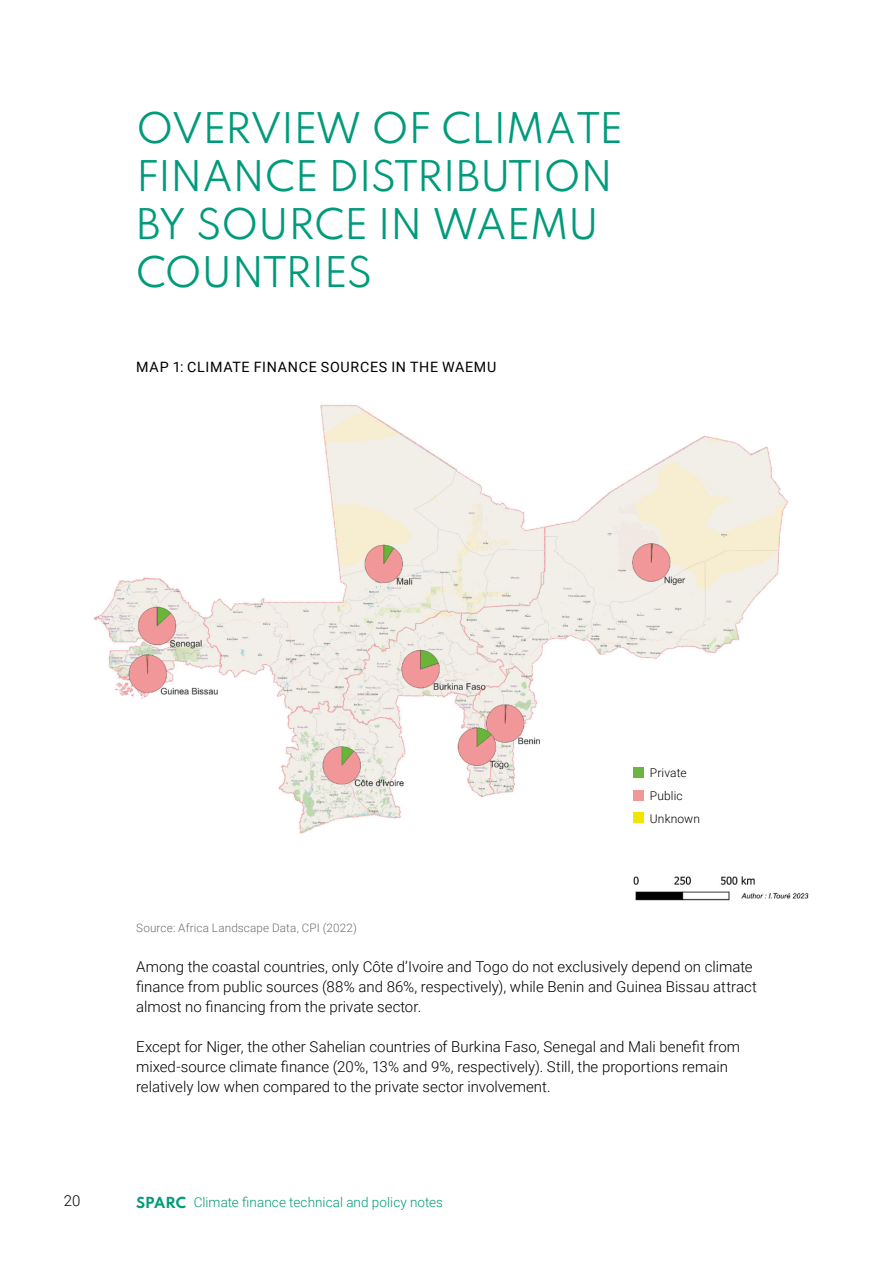
<style>
.page{position:relative;width:893px;height:1263px;background:#fff}
.page>*{position:absolute;margin:0;border:0;box-sizing:border-box;transform-origin:0 0}
.t1{font:100 37.5px/48px "Spartan";letter-spacing:-.015em;color:#009b7a}
.t2{font:300 15px/20.2px "Roboto";color:#000}
.t3{font:14.25px "Roboto";letter-spacing:.05em;color:#000}
.t4{font:300 13.5px "Roboto";letter-spacing:.005em;color:#009b7a}
.t5{font:300 12px/23px "Roboto";letter-spacing:.01em;color:#000}
.t6{font:300 11.7px "Roboto";letter-spacing:.015em;color:#706f6f}
.s1{font-family:"Spartan";font-weight:100}
</style>
<div class="page">
<img style="left:93px;top:404px;width:716px;height:497px">
<div style="left:634px;top:767px;width:10px;height:10px;background:#6bb541"></div>
<div style="left:634px;top:790px;width:10px;height:10px;background:#f39696"></div>
<div style="left:634px;top:813px;width:10px;height:10px;background:#f2e600"></div>
<h1 class="t1" style="left:136px;top:103px;width:489px">OVERVIEW OF CLIMATE<br>FINANCE DISTRIBUTION<br>BY SOURCE IN WAEMU<br>COUNTRIES</h1>
<p class="t3" style="left:136px;top:357px;width:362px">MAP 1: CLIMATE FINANCE SOURCES IN THE WAEMU</p>
<p class="t5" style="left:650px;top:761px;width:52px">Private<br>Public<br>Unknown</p>
<p class="t6" style="left:136px;top:920px;width:222px">Source: Africa Landscape Data, CPI (2022)</p>
<p class="t2" style="left:136px;top:956px;width:622px">Among the coastal countries, only Côte d’Ivoire and Togo do not exclusively depend on climate finance from public sources (88% and 86%, respectively), while Benin and Guinea Bissau attract almost no financing from the private sector.</p>
<p class="t2" style="left:136px;top:1036px;width:606px">Except for Niger, the other Sahelian countries of Burkina Faso, Senegal and Mali benefit from mixed-source climate finance (20%, 13% and 9%, respectively). Still, the proportions remain relatively low when compared to the private sector involvement.</p>
<p class="t2" style="left:64px;top:1190px;width:18px">20</p>
<p class="t4" style="left:136px;top:1193px;width:308px"><span class="s1">SPARC</span> Climate finance technical and policy notes</p>
</div>
